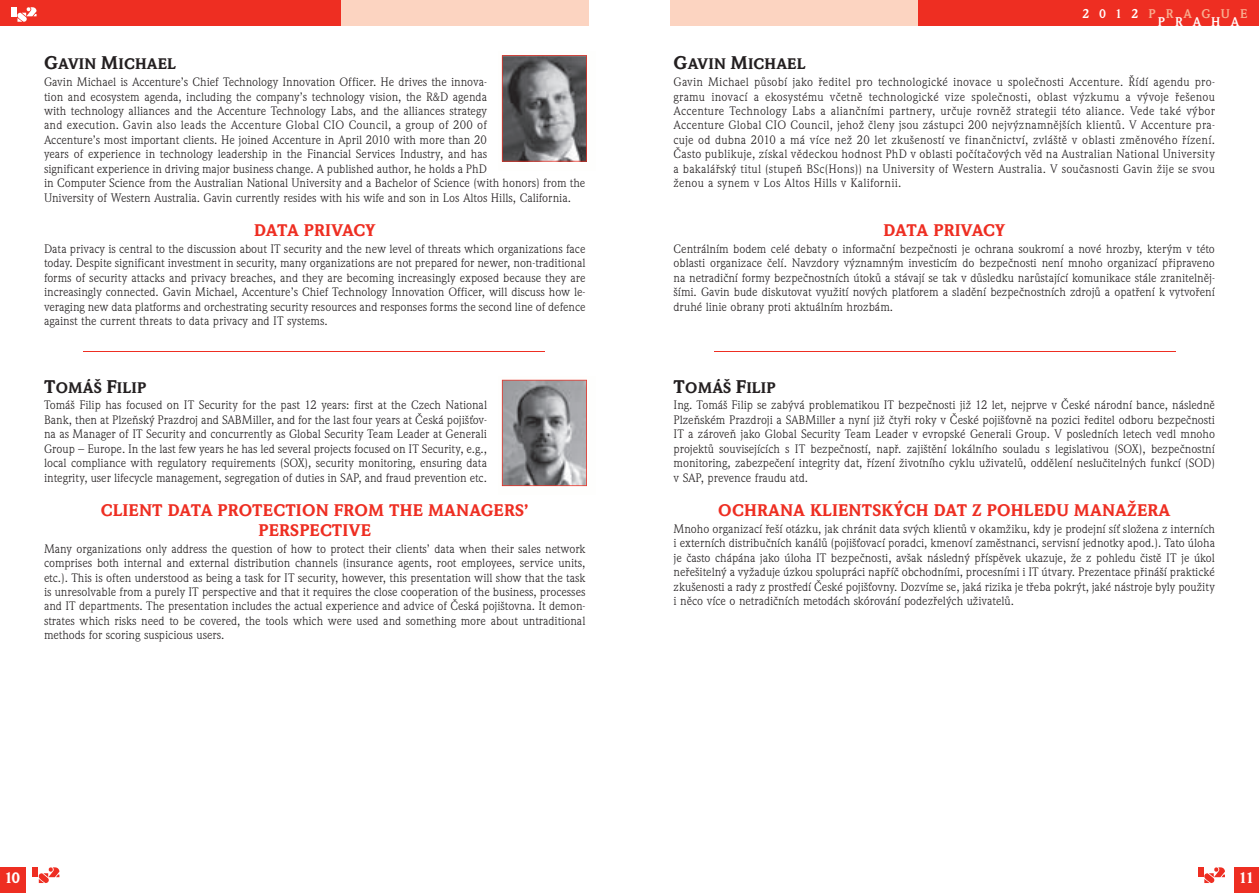
<style>
.page{position:relative;width:1259px;height:893px;background:#fff}
.page>*{position:absolute;margin:0;border:0;box-sizing:border-box;transform-origin:0 0}
.t1{font:900 16.5px/20px "Weidemann Itc TOT";letter-spacing:.015em;color:#ee2e22;text-align:center}
.t2{font:900 16.5px "Weidemann Itc TOT";letter-spacing:-.02em;color:#ee2e22}
.t3{font:900 15px "Weidemann Itc TOT";letter-spacing:.015em;color:#231f20}
.t4{font:900 15px "Weidemann Itc TOT";color:#fff}
.t5{font:700 12.3px "Weidemann Itc TOT";letter-spacing:.805em;color:#f8ad8f}
.t6{font:700 12.3px "Weidemann Itc TOT";letter-spacing:.815em;color:#fff}
.t7{font:12px/14.4px "Weidemann Itc TOT";color:#231f20;text-align:justify}
.s1{font-size:18px}
.s2{color:#fff}
</style>
<div class="page">
<div style="left:43px;top:0;width:546px;height:26px;background:#fcd4c1"></div>
<div style="left:0;top:0;width:340px;height:26px;background:#ee2e22"></div>
<div style="left:0;top:867px;width:25px;height:26px;background:#ee2e22"></div>
<div style="left:1234px;top:867px;width:25px;height:26px;background:#ee2e22"></div>
<div style="left:670px;top:0;width:546px;height:26px;background:#fcd4c1"></div>
<div style="left:918px;top:0;width:341px;height:26px;background:#ee2e22"></div>
<div style="left:12px;top:7px;width:5px;height:9px;background:#fff"></div>
<svg style="left:17px;top:7px;width:20px;height:15px"></svg>
<div style="left:33px;top:867px;width:5px;height:10px;background:#ee2e22"></div>
<svg style="left:39px;top:867px;width:20px;height:16px"></svg>
<div style="left:1198px;top:867px;width:5px;height:10px;background:#ee2e22"></div>
<svg style="left:1204px;top:867px;width:21px;height:16px"></svg>
<img style="left:501px;top:55px;width:1px;height:107px">
<svg style="left:502px;top:55px;width:85px;height:107px;background:#767173"></svg>
<hr style="left:714px;top:351px;width:462px;height:1px;background:#ee2e22">
<hr style="left:83px;top:351px;width:461px;height:1px;background:#ee2e22">
<svg style="left:502px;top:380px;width:85px;height:106px;background:#948f92"></svg>
<p class="t3" style="left:44px;top:55px;width:133px"><span class="s1">G</span>AVIN <span class="s1">M</span>ICHAEL</p>
<p class="t7" style="left:44px;top:75px;width:543px;text-align:left">Gavin Michael is Accenture’s Chief Technology Innovation Officer. He drives the innova-<br>tion and ecosystem agenda, including the company’s technology vision, the R&amp;D agenda<br>with technology alliances and the Accenture Technology Labs, and the alliances strategy<br>and execution. Gavin also leads the Accenture Global CIO Council, a group of 200 of<br>Accenture’s most important clients. He joined Accenture in April 2010 with more than 20<br>years of experience in technology leadership in the Financial Services Industry, and has<br>significant experience in driving major business change. A published author, he holds a PhD<br>in Computer Science from the Australian National University and a Bachelor of Science (with honors) from the University of Western Australia. Gavin currently resides with his wife and son in Los Altos Hills, California.</p>
<h1 class="t2" style="left:254px;top:220px;width:123px">DATA PRIVACY</h1>
<p class="t7" style="left:44px;top:241px;width:543px">Data privacy is central to the discussion about IT security and the new level of threats which organizations face today. Despite significant investment in security, many organizations are not prepared for newer, non-traditional forms of security attacks and privacy breaches, and they are becoming increasingly exposed because they are increasingly connected. Gavin Michael, Accenture’s Chief Technology Innovation Officer, will discuss how le&shy;veraging new data platforms and orchestrating security resources and responses forms the second line of defence against the current threats to data privacy and IT systems.</p>
<p class="t3" style="left:44px;top:378px;width:103px"><span class="s1">T</span>OMÁŠ <span class="s1">F</span>ILIP</p>
<p class="t7" style="left:44px;top:398px;width:444px">Tomáš Filip has focused on IT Security for the past 12 years: first at the Czech National Bank, then at Plzeňský Prazdroj and SABMiller, and for the last four years at Česká pojišťov&shy;na as Manager of IT Security and concurrently as Global Security Team Leader at Generali Group – Europe. In the last few years he has led several projects focused on IT Security, e.g., local compliance with regulatory requirements (SOX), security monitoring, ensuring data integrity, user lifecycle management, segregation of duties in SAP, and fraud prevention etc.</p>
<h1 class="t1" style="left:101px;top:501px;width:430px">CLIENT DATA PROTECTION FROM THE MANAGERS’<br>PERSPECTIVE</h1>
<p class="t7" style="left:44px;top:541px;width:543px">Many organizations only address the question of how to protect their clients’ data when their sales network comprises both internal and external distribution channels (insurance agents, root employees, service units, etc.). This is often understood as being a task for IT security, however, this presentation will show that the task is unresolvable from a purely IT perspective and that it requires the close cooperation of the business, processes and IT departments. The presentation includes the actual experience and advice of Česká pojištovna. It demon&shy;strates which risks need to be covered, the tools which were used and something more about untraditional methods for scoring suspicious users.</p>
<p class="t5" style="left:1082px;top:7px;width:167px"><span class="s2">2012</span>PRAGUE</p>
<p class="t6" style="left:1157px;top:14px;width:83px">PRAHA</p>
<p class="t3" style="left:673px;top:55px;width:133px"><span class="s1">G</span>AVIN <span class="s1">M</span>ICHAEL</p>
<p class="t7" style="left:673px;top:75px;width:543px">Gavin Michael působí jako ředitel pro technologické inovace u společnosti Accenture. Řídí agendu pro&shy;gramu inovací a ekosystému včetně technologické vize společnosti, oblast výzkumu a vývoje řešenou Accenture Technology Labs a aliančními partnery, určuje rovněž strategii této aliance. Vede také výbor Accenture Global CIO Council, jehož členy jsou zástupci 200 nejvýznamnějších klientů. V Accenture pra&shy;cuje od dubna 2010 a má více než 20 let zkušeností ve finančnictví, zvláště v oblasti změnového řízení.<br>Často publikuje, získal vědeckou hodnost PhD v oblasti počítačových věd na Australian National University a bakalářský titul (stupeň BSc(Hons)) na University of Western Australia. V současnosti Gavin žije se svou ženou a synem v Los Altos Hills v Kalifornii.</p>
<h1 class="t2" style="left:883px;top:220px;width:123px">DATA PRIVACY</h1>
<p class="t7" style="left:673px;top:241px;width:543px">Centrálním bodem celé debaty o informační bezpečnosti je ochrana soukromí a nové hrozby, kterým v této oblasti organizace čelí. Navzdory významným investicím do bezpečnosti není mnoho organizací připraveno na netradiční formy bezpečnostních útoků a stávají se tak v důsledku narůstající komunikace stále zranitelněj&shy;šími. Gavin bude diskutovat využití nových platforem a sladění bezpečnostních zdrojů a opatření k vytvoření druhé linie obrany proti aktuálním hrozbám.</p>
<p class="t3" style="left:673px;top:378px;width:103px"><span class="s1">T</span>OMÁŠ <span class="s1">F</span>ILIP</p>
<p class="t7" style="left:673px;top:398px;width:543px">Ing. Tomáš Filip se zabývá problematikou IT bezpečnosti již 12 let, nejprve v České národní bance, následně Plzeňském Prazdroji a SABMiller a nyní již čtyři roky v České pojišťovně na pozici ředitel odboru bezpečnosti IT a zároveň jako Global Security Team Leader v evropské Generali Group. V posledních letech vedl mnoho projektů souvisejících s IT bezpečností, např. zajištění lokálního souladu s legislativou (SOX), bezpečnostní monitoring, zabezpečení integrity dat, řízení životního cyklu uživatelů, oddělení neslučitelných funkcí (SOD) v SAP, prevence fraudu atd.</p>
<h1 class="t1" style="left:718px;top:501px;width:453px">OCHRANA KLIENTSKÝCH DAT z POHLEDU MANAŽERA</h1>
<p class="t7" style="left:673px;top:521px;width:543px">Mnoho organizací řeší otázku, jak chránit data svých klientů v okamžiku, kdy je prodejní síť složena z interních i externích distribučních kanálů (pojišťovací poradci, kmenoví zaměstnanci, servisní jednotky apod.). Tato úloha je často chápána jako úloha IT bezpečnosti, avšak následný příspěvek ukazuje, že z pohledu čistě IT je úkol neřešitelný a vyžaduje úzkou spolupráci napříč obchodními, procesními i IT útvary. Prezentace přináší praktické zkušenosti a rady z prostředí České pojišťovny. Dozvíme se, jaká rizika je třeba pokrýt, jaké nástroje byly použity i něco více o netradičních metodách skórování podezřelých uživatelů.</p>
<p class="t4" style="left:4px;top:868px;width:18px">10</p>
<p class="t4" style="left:1238px;top:868px;width:17px">11</p>
</div>
